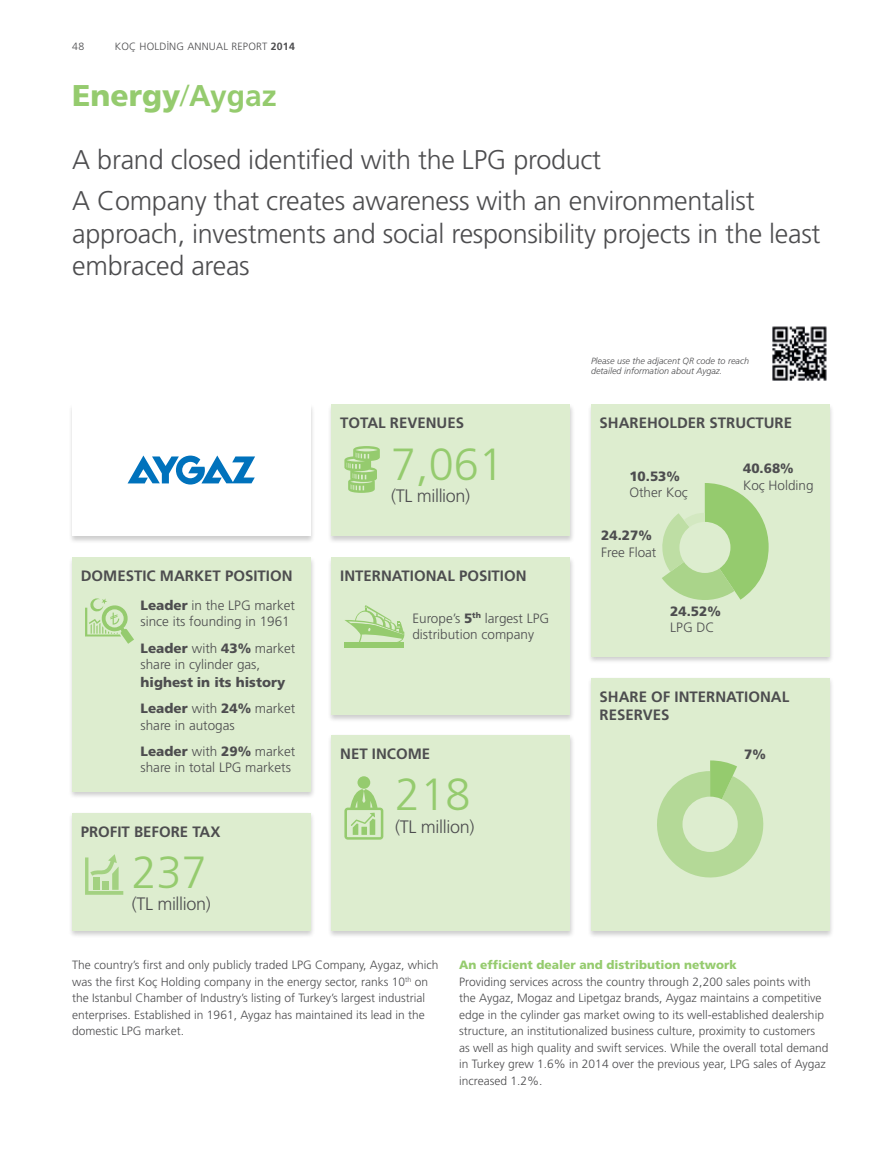
<style>
.page{position:relative;width:893px;height:1149px;background:#fff}
.page>*{position:absolute;margin:0;border:0;box-sizing:border-box;transform-origin:0 0}
.t1{font:300 45px "Frutiger CE";color:#95cb6e}
.t2{font:900 30px "Frutiger CE";color:#95cb6e}
.t3{font:300 27px/41px "Frutiger CE";letter-spacing:-.01em;color:#4d4d4f}
.t4{font:300 18px "Frutiger CE";letter-spacing:-.02em;color:#4d4d4f}
.t5{font:700 15px/18px "Frutiger CE";color:#4d4d4f}
.t6{font:300 13.5px/16.2px "Frutiger CE";color:#4d4d4f}
.t7{font:900 13.5px/26.5px "Frutiger CE";color:#4d4d4f}
.t8{font:300 12px/16.5px "Frutiger CE";color:#4d4d4f}
.t9{font:900 12px "Frutiger CE";color:#95cb6e}
.t10{font:300 10.5px "Frutiger CE";letter-spacing:.02em;color:#4d4d4f}
.t11{font:italic 300 9px/10.8px "Frutiger CE";color:#4d4d4f}
.s1{font-weight:700}
.s2{font-weight:300}
.s3{font-weight:900}
</style>
<div class="page">
<div style="left:68px;top:403px;width:247px;height:141px;background:#000;opacity:.2"></div>
<div style="left:72px;top:404px;width:238px;height:131px;background:#fff"></div>
<img style="left:772px;top:326px;width:55px;height:55px">
<svg style="left:128px;top:455px;width:127px;height:29px"></svg>
<div style="left:328px;top:403px;width:247px;height:141px;background:#000;opacity:.2"></div>
<div style="left:332px;top:404px;width:238px;height:131px;background:#ddedcf"></div>
<svg style="left:344px;top:446px;width:36px;height:46px"></svg>
<div style="left:328px;top:733px;width:247px;height:204px;background:#000;opacity:.2"></div>
<div style="left:332px;top:734px;width:238px;height:196px;background:#ddedcf"></div>
<div style="left:357px;top:776px;width:13px;height:12px;background:#95cb6e;border-radius:50%"></div>
<svg style="left:344px;top:788px;width:39px;height:51px"></svg>
<div style="left:68px;top:811px;width:247px;height:126px;background:#000;opacity:.2"></div>
<div style="left:72px;top:812px;width:238px;height:118px;background:#ddedcf"></div>
<svg style="left:85px;top:854px;width:38px;height:40px"></svg>
<div style="left:68px;top:555px;width:247px;height:244px;background:#000;opacity:.2"></div>
<div style="left:72px;top:557px;width:238px;height:234px;background:#ddedcf"></div>
<svg style="left:85px;top:598px;width:49px;height:45px"></svg>
<div style="left:328px;top:555px;width:247px;height:167px;background:#000;opacity:.2"></div>
<div style="left:332px;top:557px;width:238px;height:157px;background:#ddedcf"></div>
<div style="left:587px;top:403px;width:247px;height:261px;background:#000;opacity:.2"></div>
<div style="left:591px;top:404px;width:238px;height:252px;background:#ddedcf"></div>
<div style="left:587px;top:676px;width:247px;height:262px;background:#000;opacity:.2"></div>
<div style="left:591px;top:677px;width:238px;height:253px;background:#ddedcf"></div>
<svg style="left:345px;top:605px;width:59px;height:37px"></svg>
<div style="left:344px;top:642px;width:60px;height:6px;background:#95cb6e"></div>
<svg style="left:657px;top:760px;width:107px;height:118px"></svg>
<div style="left:682px;top:796px;width:56px;height:55px;background:#ddedcf;border-radius:50%"></div>
<svg style="left:662px;top:483px;width:107px;height:117px"></svg>
<div style="left:679px;top:521px;width:51px;height:51px;background:#ddedcf;border-radius:50%"></div>
<p class="t10" style="left:72px;top:41px;width:13px">48</p>
<p class="t10" style="left:115px;top:41px;width:182px">KOÇ HOLDİNG ANNUAL REPORT <span class="s1">2014</span></p>
<h2 class="t2" style="left:72px;top:77px;width:206px">Energy<span class="s2">/</span><span class="s1">Aygaz</span></h2>
<h3 class="t3" style="left:72px;top:139px;width:684px">A brand closed identified with the LPG product<br>A Company that creates awareness with an environmentalist</h3>
<h3 class="t3" style="left:72px;top:217px;width:750px;line-height:32.4px">approach, investments and social responsibility projects in the least embraced areas</h3>
<p class="t5" style="left:81px;top:566px;width:213px">DOMESTIC MARKET POSITION</p>
<p class="t6" style="left:140px;top:597px;width:156px"><span class="s3">Leader</span> in the LPG market since its founding in 1961</p>
<p class="t6" style="left:140px;top:639px;width:156px"><span class="s3">Leader</span> with <span class="s3">43%</span> market share in cylinder gas,</p>
<p class="t7" style="left:140px;top:668px;width:156px">highest in its history<br>Leader <span class="s2">with</span> 24% <span class="s2">market</span></p>
<p class="t6" style="left:140px;top:711px;width:156px;line-height:26.5px">share in autogas<br><span class="s3">Leader</span> with <span class="s3">29%</span> market</p>
<p class="t6" style="left:140px;top:759px;width:152px">share in total LPG markets</p>
<p class="t5" style="left:340px;top:414px;width:125px">TOTAL REVENUES</p>
<h1 class="t1" style="left:391px;top:438px;width:114px">7,061</h1>
<h3 class="t4" style="left:391px;top:485px;width:81px">(TL million)</h3>
<p class="t5" style="left:340px;top:566px;width:188px">INTERNATIONAL POSITION</p>
<p class="t6" style="left:412px;top:609px;width:138px">Europe’s <span class="s3">5</span><sup>th</sup> largest LPG distribution company</p>
<p class="t5" style="left:340px;top:744px;width:92px">NET INCOME</p>
<h1 class="t1" style="left:395px;top:768px;width:77px">218</h1>
<p class="t5" style="left:81px;top:822px;width:141px">PROFIT BEFORE TAX</p>
<h3 class="t4" style="left:395px;top:815px;width:81px">(TL million)</h3>
<h1 class="t1" style="left:132px;top:845px;width:77px">237</h1>
<h3 class="t4" style="left:132px;top:893px;width:81px">(TL million)</h3>
<p class="t11" style="left:591px;top:355px;width:160px">Please use the adjacent QR code to reach detailed information about Aygaz.</p>
<p class="t5" style="left:600px;top:414px;width:194px">SHAREHOLDER STRUCTURE</p>
<p class="t7" style="left:629px;top:463px;width:52px">10.53%</p>
<p class="t6" style="left:629px;top:484px;width:60px">Other Koç</p>
<p class="t7" style="left:601px;top:522px;width:52px">24.27%</p>
<p class="t6" style="left:601px;top:543px;width:57px">Free Float</p>
<p class="t7" style="left:670px;top:597px;width:52px">24.52%</p>
<p class="t6" style="left:670px;top:618px;width:46px">LPG DC</p>
<p class="t7" style="left:743px;top:455px;width:52px">40.68%</p>
<p class="t6" style="left:743px;top:476px;width:72px">Koç Holding</p>
<p class="t5" style="left:600px;top:687px;width:191px">SHARE OF INTERNATIONAL<br>RESERVES</p>
<p class="t7" style="left:744px;top:741px;width:23px">7%</p>
<p class="t8" style="left:72px;top:956px;width:368px">The country’s first and only publicly traded LPG Company, Aygaz, which was the first Koç Holding company in the energy sector, ranks 10<sup>th</sup> on the Istanbul Chamber of Industry’s listing of Turkey’s largest industrial enterprises. Established in 1961, Aygaz has maintained its lead in the domestic LPG market.</p>
<p class="t9" style="left:459px;top:957px;width:279px">An efficient dealer and distribution network</p>
<p class="t8" style="left:459px;top:972px;width:371px">Providing services across the country through 2,200 sales points with the Aygaz, Mogaz and Lipetgaz brands, Aygaz maintains a competitive edge in the cylinder gas market owing to its well-established dealership structure, an institutionalized business culture, proximity to customers as well as high quality and swift services. While the overall total demand in Turkey grew 1.6% in 2014 over the previous year, LPG sales of Aygaz increased 1.2%.</p>
</div>
